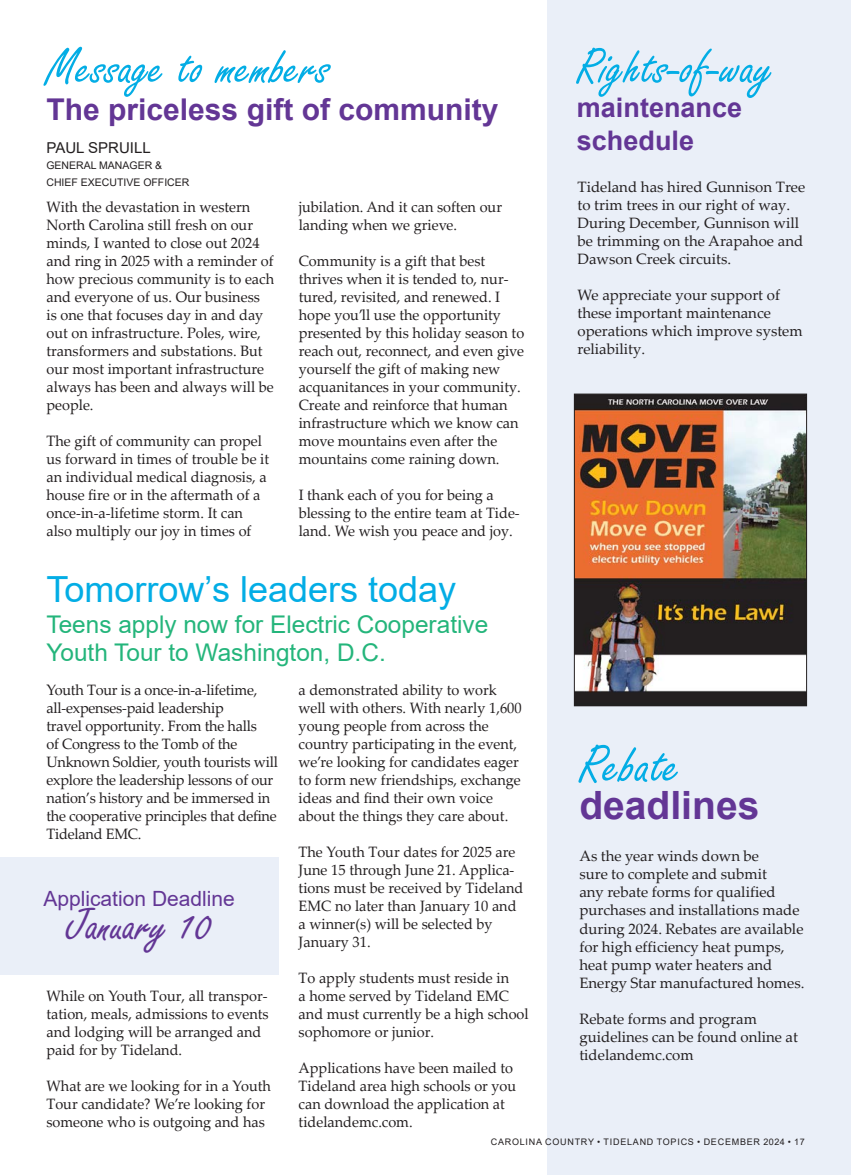
<style>
.page{position:relative;width:851px;height:1175px;background:#fff}
.page>*{position:absolute;margin:0;border:0;box-sizing:border-box;transform-origin:0 0}
.t1{font:57px "Freestyle Script";color:#03ade5}
.t2{font:54px "Freestyle Script";color:#03ade5}
.t3{font:48px "Freestyle Script";color:#633695}
.t4{font:700 39px "Arial";color:#633695}
.t5{font:36px "Arial";color:#03ade5}
.t6{font:700 30px "Arial";color:#633695}
.t7{font:700 27px "Arial";color:#633695}
.t8{font:24.3px/27px "Arial";color:#24b57b}
.t9{font:21px "Arial";color:#633695}
.t10{font:15px/18px "Palatino Linotype";color:#231f20}
.t11{font:15px "Arial";color:#231f20}
.t12{font:10.5px "Arial";color:#231f20}
.t13{font:9px "Arial";letter-spacing:.085em;color:#231f20}
</style>
<div class="page">
<div style="left:547px;top:0;width:303px;height:1174px;background:#eaeff8"></div>
<div style="left:0;top:857px;width:278px;height:117px;background:#eaeff8"></div>
<img style="left:576px;top:396px;width:228px;height:308px">
<div style="left:574px;top:394px;width:232px;height:312px;border:1px solid #231f20"></div>
<p class="t2" style="left:46px;top:38px;width:286px">Message to members</p>
<p class="t6" style="left:46px;top:88px;width:453px">The priceless gift of community</p>
<p class="t11" style="left:46px;top:137px;width:106px">PAUL SPRUILL</p>
<p class="t12" style="left:46px;top:158px;width:117px">GENERAL MANAGER &amp;</p>
<p class="t12" style="left:46px;top:175px;width:144px">CHIEF EXECUTIVE OFFICER</p>
<p class="t10" style="left:46px;top:197px;width:229px">With the devastation in western<br>North Carolina still fresh on our minds, I wanted to close out 2024 and ring in 2025 with a reminder of how precious community is to each and everyone of us. Our business<br>is one that focuses day in and day out on infrastructure. Poles, wire, transformers and substations. But our most important infrastructure always has been and always will be people.</p>
<p class="t10" style="left:46px;top:431px;width:224px">The gift of community can propel us forward in times of trouble be it an individual medical diagnosis, a house fire or in the aftermath of a once-in-a-lifetime storm. It can also multiply our joy in times of</p>
<p class="t10" style="left:299px;top:197px;width:205px">jubilation. And it can soften our landing when we grieve.</p>
<p class="t10" style="left:299px;top:251px;width:227px">Community is a gift that best thrives when it is tended to, nur&shy;tured, revisited, and renewed. I hope you’ll use the opportunity presented by this holiday season to reach out, reconnect, and even give yourself the gift of making new acquanitances in your community.<br>Create and reinforce that human infrastructure which we know can move mountains even after the mountains come raining down.</p>
<p class="t10" style="left:299px;top:485px;width:222px">I thank each of you for being a blessing to the entire team at Tide&shy;land. We wish you peace and joy.</p>
<p class="t5" style="left:46px;top:564px;width:411px">Tomorrow’s leaders today</p>
<p class="t8" style="left:46px;top:611px;width:443px">Teens apply now for Electric Cooperative<br>Youth Tour to Washington, D.C.</p>
<p class="t10" style="left:46px;top:680px;width:233px">Youth Tour is a once-in-a-lifetime, all-expenses-paid leadership<br>travel opportunity. From the halls<br>of Congress to the Tomb of the Unknown Soldier, youth tourists will explore the leadership lessons of our nation’s history and be immersed in the cooperative principles that define Tideland EMC.</p>
<p class="t10" style="left:298px;top:680px;width:224px">a demonstrated ability to work well with others. With nearly 1,600 young people from across the country participating in the event, we’re looking for candidates eager to form new friendships, exchange ideas and find their own voice about the things they care about.</p>
<p class="t10" style="left:298px;top:842px;width:226px">The Youth Tour dates for 2025 are<br>June 15 through June 21. Applica&shy;tions must be received by Tideland<br>EMC no later than January 10 and a winner(s) will be selected by<br>January 31.</p>
<p class="t10" style="left:298px;top:968px;width:231px">To apply students must reside in<br>a home served by Tideland EMC and must currently be a high school sophomore or junior.</p>
<p class="t10" style="left:298px;top:1058px;width:219px">Applications have been mailed to<br>Tideland area high schools or you can download the application at tidelandemc.com.</p>
<p class="t9" style="left:43px;top:884px;width:193px">Application Deadline</p>
<p class="t3" style="left:66px;top:899px;width:147px">January 10</p>
<p class="t10" style="left:46px;top:986px;width:224px">While on Youth Tour, all transpor&shy;tation, meals, admissions to events and lodging will be arranged and paid for by Tideland.</p>
<p class="t10" style="left:46px;top:1076px;width:226px">What are we looking for in a Youth<br>Tour candidate? We’re looking for someone who is outgoing and has</p>
<p class="t2" style="left:577px;top:38px;width:198px">Rights-of-way</p>
<p class="t7" style="left:577px;top:88px;width:167px">maintenance</p>
<p class="t7" style="left:577px;top:121px;width:119px">schedule</p>
<p class="t10" style="left:577px;top:177px;width:229px">Tideland has hired Gunnison Tree to trim trees in our right of way.<br>During December, Gunnison will be trimming on the Arapahoe and<br>Dawson Creek circuits.</p>
<p class="t10" style="left:577px;top:285px;width:227px">We appreciate your support of these important maintenance operations which improve system reliability.</p>
<p class="t1" style="left:579px;top:734px;width:102px">Rebate</p>
<p class="t4" style="left:579px;top:777px;width:181px">deadlines</p>
<p class="t10" style="left:579px;top:846px;width:226px">As the year winds down be<br>sure to complete and submit<br>any rebate forms for qualified purchases and installations made during 2024. Rebates are available for high efficiency heat pumps, heat pump water heaters and<br>Energy Star manufactured homes.</p>
<p class="t10" style="left:579px;top:1009px;width:220px">Rebate forms and program guidelines can be found online at tidelandemc.com</p>
<p class="t13" style="left:491px;top:1135px;width:315px">CAROLINA COUNTRY • TIDELAND TOPICS • DECEMBER 2024 • 17</p>
</div>
